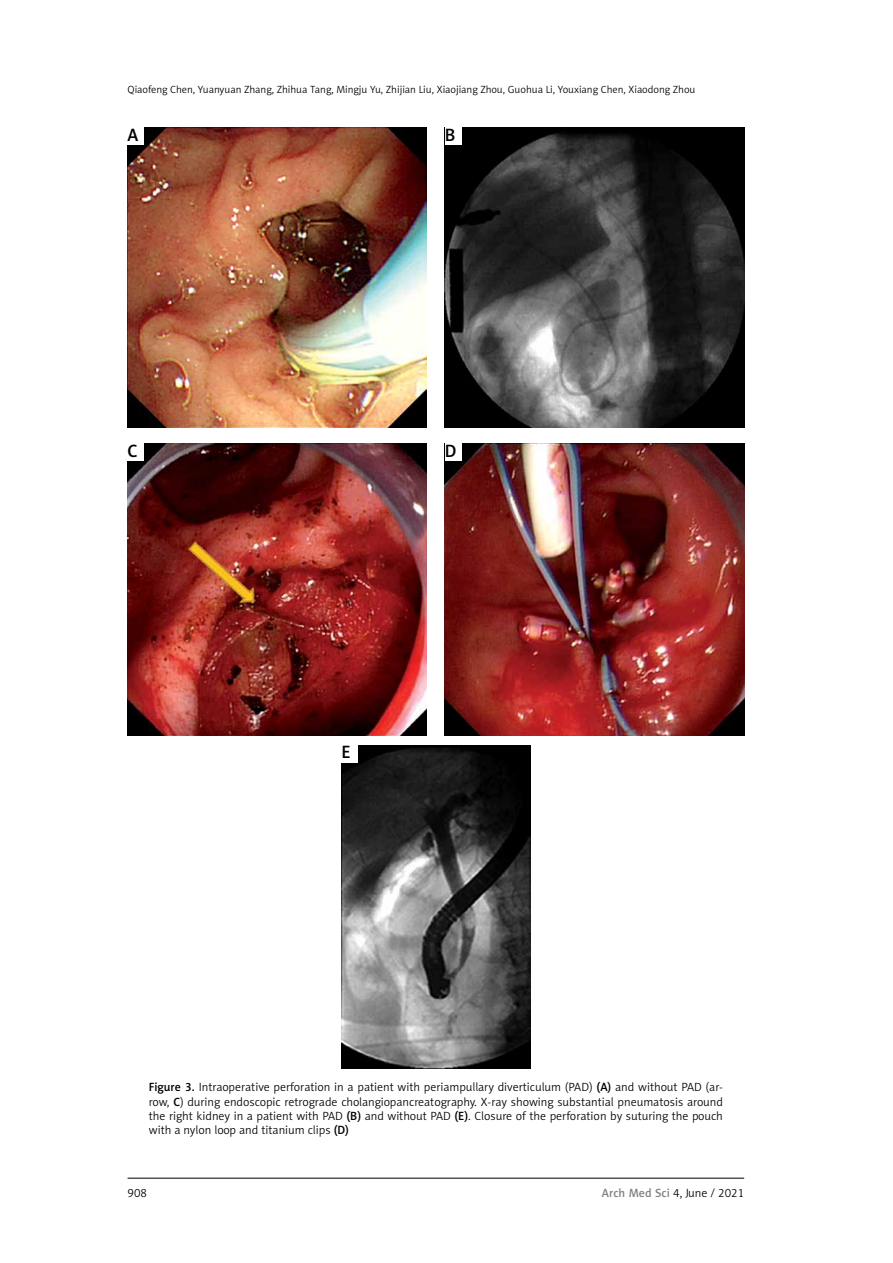
<style>
.page{position:relative;width:893px;height:1263px;background:#fff}
.page>*{position:absolute;margin:0;border:0;box-sizing:border-box;transform-origin:0 0}
.t1{font:18px "Naomi Sans EFN Medium";color:#000}
.t2{font:12px/14.4px "Naomi Sans EFN Light";color:#000;text-align:justify}
.t3{font:10.5px "Naomi Sans EFN Light";color:#000}
.s1{font-family:"Naomi Sans EFN Medium"}
.s2{font-family:"Naomi Sans EFN Medium";color:#808285}
</style>
<div class="page">
<hr style="left:128px;top:1178px;width:616px;height:1px;background:#000">
<img style="left:128px;top:128px;width:299px;height:300px">
<img style="left:445px;top:128px;width:299px;height:300px">
<img style="left:128px;top:444px;width:299px;height:292px">
<img style="left:445px;top:444px;width:299px;height:292px">
<img style="left:342px;top:745px;width:188px;height:323px">
<div style="left:128px;top:128px;width:16px;height:17px;background:#fff"></div>
<div style="left:128px;top:444px;width:16px;height:17px;background:#fff"></div>
<div style="left:445px;top:128px;width:16px;height:17px;background:#fff"></div>
<div style="left:445px;top:444px;width:16px;height:17px;background:#fff"></div>
<div style="left:342px;top:745px;width:16px;height:17px;background:#fff"></div>
<p class="t3" style="left:128px;top:83px;width:569px">Qiaofeng Chen, Yuanyuan Zhang, Zhihua Tang, Mingju Yu, Zhijian Liu, Xiaojiang Zhou, Guohua Li, Youxiang Chen, Xiaodong Zhou</p>
<h1 class="t1" style="left:128px;top:124px;width:12px">A</h1>
<h1 class="t1" style="left:128px;top:440px;width:12px">C</h1>
<h1 class="t1" style="left:445px;top:124px;width:12px">B</h1>
<h1 class="t1" style="left:445px;top:440px;width:13px">D</h1>
<h1 class="t1" style="left:342px;top:742px;width:11px">E</h1>
<p class="t2" style="left:149px;top:1080px;width:576px"><span class="s1">Figure 3.</span> Intraoperative perforation in a patient with periampullary diverticulum (PAD) <span class="s1">(A)</span> and without PAD (ar&shy;row, <span class="s1">C</span>) during endoscopic retrograde cholangiopancreatography. X-ray showing substantial pneumatosis around the right kidney in a patient with PAD <span class="s1">(B)</span> and without PAD <span class="s1">(E)</span>. Closure of the perforation by suturing the pouch with a nylon loop and titanium clips <span class="s1">(D)</span></p>
<p class="t2" style="left:128px;top:1186px;width:21px">908</p>
<p class="t2" style="left:602px;top:1186px;width:144px"><span class="s2">Arch Med Sci</span> 4, June / 2021</p>
</div>
